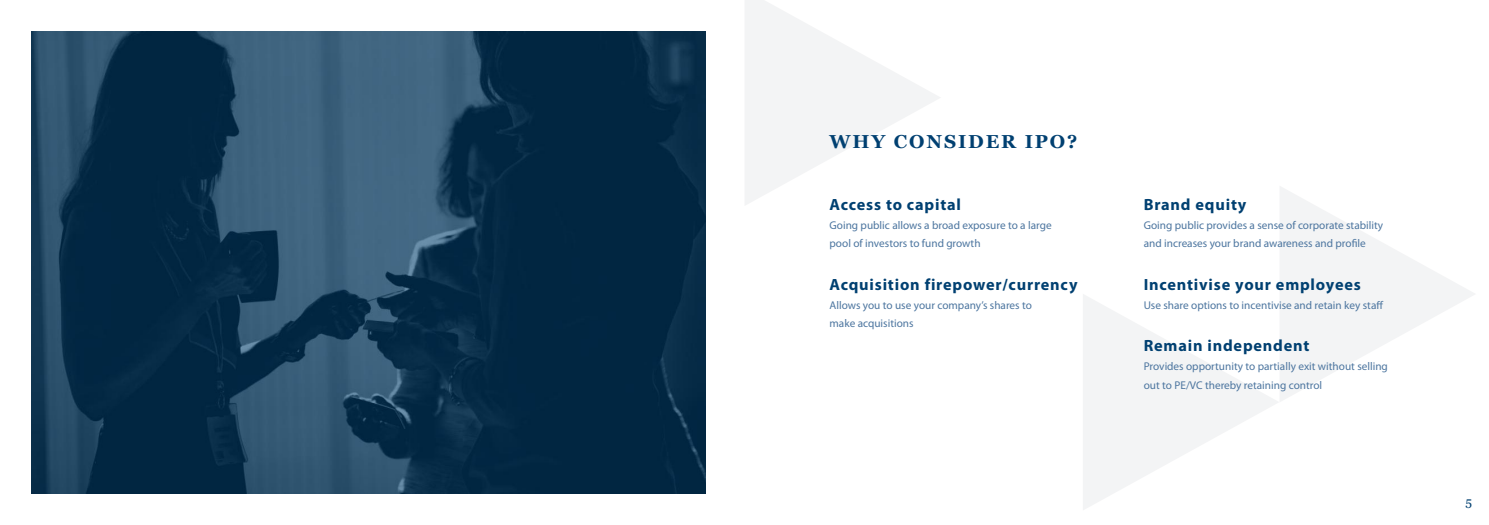
<style>
.page{position:relative;width:1489px;height:525px;background:#fff}
.page>*{position:absolute;margin:0;border:0;box-sizing:border-box;transform-origin:0 0}
.t1{font:700 18.75px "Georgia";letter-spacing:.1em;color:#004071}
.t2{font:700 16.25px "Myriad Pro";letter-spacing:.05em;color:#004071}
.t3{font:12.5px "Georgia";color:#004071}
.t4{font:11.25px/18.8px "Myriad Pro";color:#4c759f}
</style>
<div class="page">
<svg style="left:1083px;top:294px;width:195px;height:216px;fill:#f3f4f5"></svg>
<svg style="left:1280px;top:187px;width:194px;height:214px;fill:#f3f4f5"></svg>
<svg style="left:745px;top:0;width:195px;height:205px;fill:#f3f4f5"></svg>
<img style="left:32px;top:32px;width:673px;height:461px">
<p class="t1" style="left:829px;top:127px;width:249px">WHY CONSIDER IPO?</p>
<p class="t2" style="left:829px;top:195px;width:133px">Access to capital</p>
<p class="t4" style="left:829px;top:215px;width:224px">Going public allows a broad exposure to a large</p>
<p class="t4" style="left:829px;top:234px;width:152px">pool of investors to fund growth</p>
<p class="t2" style="left:829px;top:275px;width:249px">Acquisition firepower/currency</p>
<p class="t4" style="left:829px;top:295px;width:204px">Allows you to use your company’s shares to make acquisitions</p>
<p class="t2" style="left:1143px;top:195px;width:104px">Brand equity</p>
<p class="t4" style="left:1143px;top:215px;width:241px">Going public provides a sense of corporate stability</p>
<p class="t4" style="left:1143px;top:234px;width:223px">and increases your brand awareness and profile</p>
<p class="t2" style="left:1143px;top:275px;width:219px">Incentivise your employees</p>
<p class="t4" style="left:1143px;top:295px;width:241px">Use share options to incentivise and retain key staff</p>
<p class="t2" style="left:1143px;top:336px;width:167px">Remain independent</p>
<p class="t4" style="left:1143px;top:357px;width:246px">Provides opportunity to partially exit without selling</p>
<p class="t4" style="left:1143px;top:375px;width:180px">out to PE/VC thereby retaining control</p>
<p class="t3" style="left:1465px;top:494px;width:8px">5</p>
</div>
